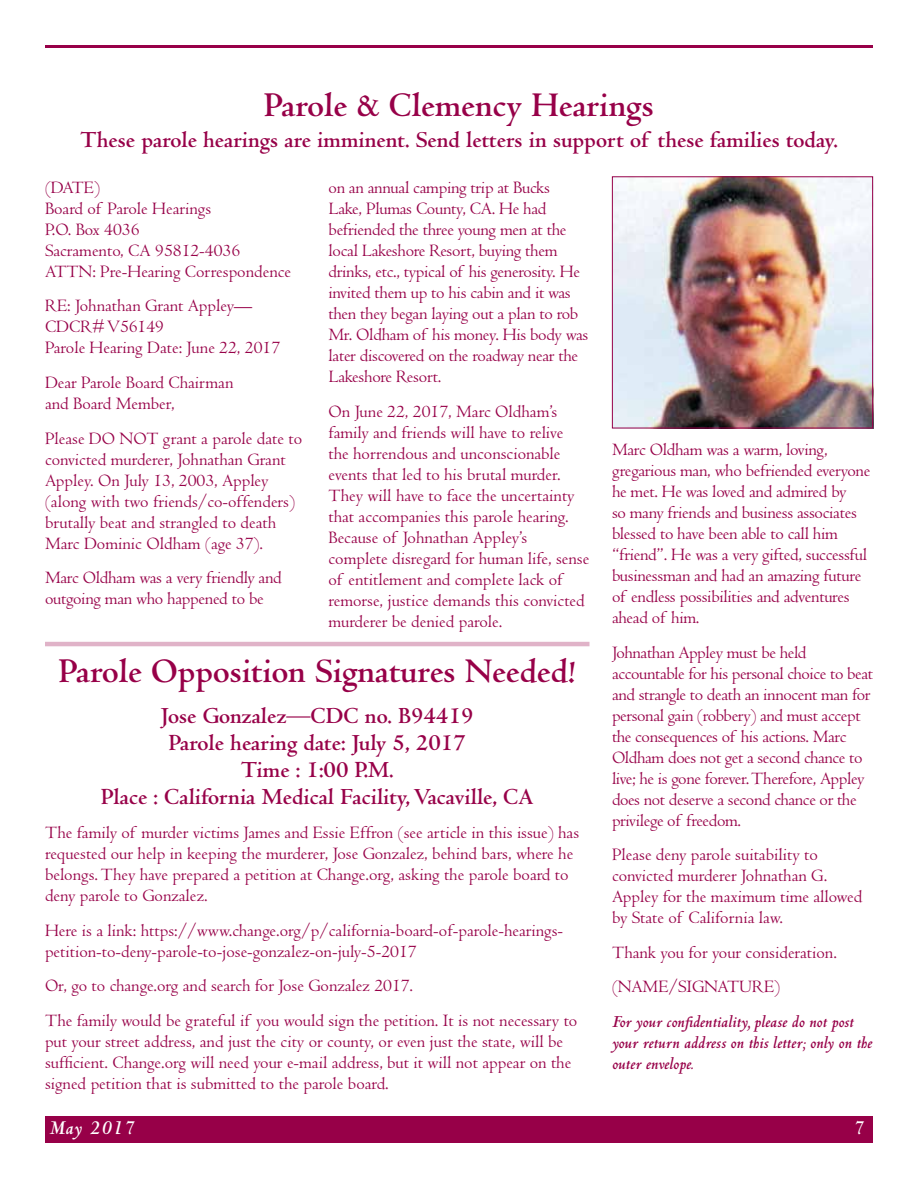
<style>
.page{position:relative;width:918px;height:1188px;background:#fff}
.page>*{position:absolute;margin:0;border:0;box-sizing:border-box;transform-origin:0 0}
.t1{font:700 36px "Centaur";color:#970048}
.t2{font:700 24px/27px "Centaur";color:#970048;text-align:center}
.t3{font:italic 700 21px "Centaur";letter-spacing:.05em;color:#fff}
.t4{font:18px/21px "Centaur";color:#970048}
.t5{font:18px/21px "Centaur";letter-spacing:-.02em;color:#970048}
.t6{font:italic 700 18px/21px "Centaur";color:#970048}
</style>
<div class="page">
<div style="left:45px;top:1116px;width:828px;height:27px;background:#970048"></div>
<hr style="left:45px;top:45px;width:828px;height:3px;background:#970048">
<hr style="left:45px;top:642px;width:545px;height:4px;background:#e0b3c8">
<img style="left:614px;top:178px;width:257px;height:248px">
<div style="left:612px;top:176px;width:261px;height:252px;border:1px solid #970048"></div>
<h1 class="t1" style="left:264px;top:85px;width:391px">Parole &amp; Clemency Hearings</h1>
<h2 class="t2" style="left:80px;top:127px;width:759px">These parole hearings are imminent. Send letters in support of these families today.</h2>
<p class="t4" style="left:45px;top:177px;width:248px">(DATE)<br>Board of Parole Hearings<br>P.O. Box 4036<br>Sacramento, CA 95812-4036<br>ATTN: Pre-Hearing Correspondence</p>
<p class="t4" style="left:45px;top:296px;width:237px">RE: Johnathan Grant Appley—<br>CDCR# V56149<br>Parole Hearing Date: June 22, 2017</p>
<p class="t4" style="left:45px;top:372px;width:190px">Dear Parole Board Chairman and Board Member,</p>
<p class="t4" style="left:45px;top:428px;width:259px">Please DO NOT grant a parole date to convicted murderer, Johnathan Grant Appley. On July 13, 2003, Appley (along with two friends/co-offenders) brutally beat and strangled to death Marc Dominic Oldham (age 37).</p>
<p class="t4" style="left:45px;top:567px;width:238px">Marc Oldham was a very friendly and outgoing man who happened to be</p>
<p class="t4" style="left:328px;top:177px;width:261px">on an annual camping trip at Bucks<br>Lake, Plumas County, CA. He had befriended the three young men at the local Lakeshore Resort, buying them drinks, etc., typical of his generosity. He invited them up to his cabin and it was then they began laying out a plan to rob Mr. Oldham of his money. His body was later discovered on the roadway near the Lakeshore Resort.</p>
<p class="t4" style="left:328px;top:401px;width:262px">On June 22, 2017, Marc Oldham’s family and friends will have to relive<br>the horrendous and unconscionable events that led to his brutal murder.<br>They will have to face the uncertainty that accompanies this parole hearing.<br>Because of Johnathan Appley’s complete disregard for human life, sense of entitlement and complete lack of remorse, justice demands this convicted murderer be denied parole.</p>
<p class="t4" style="left:612px;top:439px;width:260px">Marc Oldham was a warm, loving, gregarious man, who befriended everyone he met. He was loved and admired by<br>so many friends and business associates blessed to have been able to call him “friend”. He was a very gifted, successful businessman and had an amazing future of endless possibilities and adventures ahead of him.</p>
<p class="t5" style="left:612px;top:642px;width:263px">Johnathan Appley must be held accountable for his personal choice to beat and strangle to death an innocent man for personal gain (robbery) and must accept the consequences of his actions. Marc Oldham does not get a second chance to live; he is gone forever. Therefore, Appley does not deserve a second chance or the privilege of freedom.</p>
<p class="t4" style="left:612px;top:845px;width:252px">Please deny parole suitability to convicted murderer Johnathan G.<br>Appley for the maximum time allowed by State of California law.</p>
<p class="t4" style="left:612px;top:935px;width:226px;line-height:34.5px">Thank you for your consideration. (NAME/SIGNATURE)</p>
<p class="t6" style="left:612px;top:1011px;width:262px">For your confidentiality, please do not post your return address on this letter; only on the outer envelope.</p>
<h1 class="t1" style="left:59px;top:652px;width:518px">Parole Opposition Signatures Needed!</h1>
<h2 class="t2" style="left:101px;top:703px;width:434px">Jose Gonzalez—CDC no. B94419<br>Parole hearing date: July 5, 2017<br>Time : 1:00 P.M.<br>Place : California Medical Facility, Vacaville, CA</h2>
<p class="t4" style="left:45px;top:823px;width:536px">The family of murder victims James and Essie Effron (see article in this issue) has requested our help in keeping the murderer, Jose Gonzalez, behind bars, where he belongs. They have prepared a petition at Change.org, asking the parole board to deny parole to Gonzalez.</p>
<p class="t4" style="left:45px;top:920px;width:520px">Here is a link: https://www.change.org/p/california-board-of-parole-hearings&shy;petition-to-deny-parole-to-jose-gonzalez-on-july-5-2017</p>
<p class="t4" style="left:45px;top:969px;width:534px;line-height:34.5px">Or, go to change.org and search for Jose Gonzalez 2017.<br>The family would be grateful if you would sign the petition. It is not necessary to</p>
<p class="t4" style="left:45px;top:1031px;width:528px">put your street address, and just the city or county, or even just the state, will be sufficient. Change.org will need your e-mail address, but it will not appear on the signed petition that is submitted to the parole board.</p>
<p class="t3" style="left:50px;top:1117px;width:87px">May 2017</p>
<p class="t3" style="left:854px;top:1117px;width:12px">7</p>
</div>
